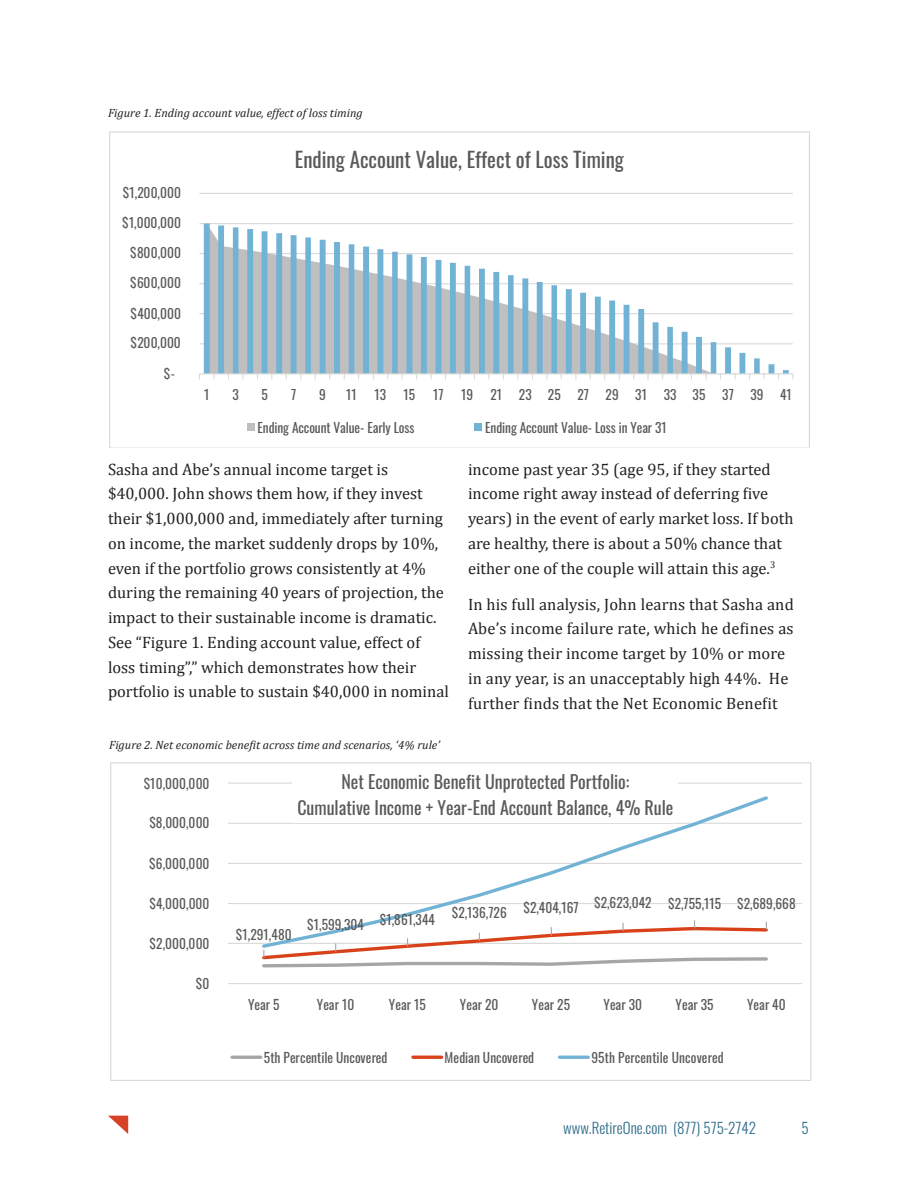
<style>
.page{position:relative;width:918px;height:1188px;background:#fff}
.page>*{position:absolute;margin:0;border:0;box-sizing:border-box;transform-origin:0 0}
.t1{font:20.85px "Oswald";color:#595959}
.t2{font:18px/26.4px "Oswald";color:#595959;text-align:center}
.t3{font:16.5px/24.8px "Cambria";color:#231f20}
.t4{font:300 15px "Oswald";color:#316d89}
.t5{font:13.35px "Oswald";letter-spacing:.005em;color:#595959}
.t6{font:italic 12px "Cambria";color:#231f20}
</style>
<div class="page">
<svg style="left:108px;top:1115px;width:21px;height:19px"></svg>
<svg style="left:109px;top:131px;width:701px;height:316px"></svg>
<hr style="left:228px;top:943px;width:574px;height:1px;background:#d9d9d9">
<hr style="left:228px;top:903px;width:574px;height:1px;background:#d9d9d9">
<hr style="left:228px;top:863px;width:574px;height:1px;background:#d9d9d9">
<hr style="left:228px;top:823px;width:574px;height:1px;background:#d9d9d9">
<hr style="left:228px;top:783px;width:574px;height:1px;background:#d9d9d9">
<hr style="left:228px;top:983px;width:574px;height:1px;background:#d9d9d9">
<svg style="left:260px;top:796px;width:511px;height:124px"></svg>
<svg style="left:262px;top:920px;width:506px;height:48px"></svg>
<div style="left:293px;top:765px;width:385px;height:57px;background:#fff"></div>
<hr style="left:232px;top:1056px;width:29px;height:3px;background:#a6a6a6">
<hr style="left:413px;top:1056px;width:29px;height:3px;background:#d8411a">
<hr style="left:560px;top:1056px;width:28px;height:3px;background:#71b2d5">
<p class="t6" style="left:108px;top:106px;width:256px">Figure 1. Ending account value, effect of loss timing</p>
<p class="t5" style="left:123px;top:181px;width:60px">$1,200,000</p>
<p class="t5" style="left:122px;top:211px;width:60px">$1,000,000</p>
<p class="t5" style="left:130px;top:241px;width:52px">$800,000</p>
<p class="t5" style="left:130px;top:271px;width:52px">$600,000</p>
<p class="t5" style="left:130px;top:301px;width:52px">$400,000</p>
<p class="t5" style="left:131px;top:331px;width:52px">$200,000</p>
<p class="t5" style="left:164px;top:361px;width:13px">$-</p>
<p class="t1" style="left:295px;top:141px;width:331px">Ending Account Value, Effect of Loss Timing</p>
<p class="t5" style="left:204px;top:383px;width:7px">1</p>
<p class="t5" style="left:232px;top:383px;width:8px">3</p>
<p class="t5" style="left:261px;top:383px;width:8px">5</p>
<p class="t5" style="left:291px;top:383px;width:7px">7</p>
<p class="t5" style="left:319px;top:383px;width:8px">9</p>
<p class="t5" style="left:346px;top:383px;width:12px">11</p>
<p class="t5" style="left:375px;top:383px;width:13px">13</p>
<p class="t5" style="left:404px;top:383px;width:13px">15</p>
<p class="t5" style="left:433px;top:383px;width:12px">17</p>
<p class="t5" style="left:461px;top:383px;width:13px">19</p>
<p class="t5" style="left:490px;top:383px;width:72px">21 23 25</p>
<p class="t5" style="left:577px;top:383px;width:130px">27 29 31 33 35</p>
<p class="t5" style="left:722px;top:383px;width:71px">37 39 41</p>
<p class="t5" style="left:258px;top:416px;width:158px">Ending Account Value- Early Loss</p>
<p class="t5" style="left:485px;top:416px;width:183px">Ending Account Value- Loss in Year 31</p>
<p class="t3" style="left:108px;top:457px;width:342px">Sasha and Abe’s annual income target is $40,000. John shows them how, if they invest their $1,000,000 and, immediately after turning on income, the market suddenly drops by 10%, even if the portfolio grows consistently at 4% during the remaining 40 years of projection, the impact to their sustainable income is dramatic.<br>See “Figure 1. Ending account value, effect of loss timing”,” which demonstrates how their portfolio is unable to sustain $40,000 in nominal</p>
<p class="t3" style="left:468px;top:457px;width:327px">income past year 35 (age 95, if they started income right away instead of deferring five years) in the event of early market loss. If both are healthy, there is about a 50% chance that either one of the couple will attain this age.<sup>3</sup></p>
<p class="t3" style="left:468px;top:592px;width:327px">In his full analysis, John learns that Sasha and Abe’s income failure rate, which he defines as missing their income target by 10% or more in any year, is an unacceptably high 44%. He further finds that the Net Economic Benefit</p>
<p class="t6" style="left:109px;top:737px;width:332px">Figure 2. Net economic benefit across time and scenarios, ‘4% rule’</p>
<p class="t5" style="left:144px;top:771px;width:67px">$10,000,000</p>
<p class="t5" style="left:149px;top:811px;width:62px">$8,000,000</p>
<p class="t5" style="left:149px;top:851px;width:62px">$6,000,000</p>
<p class="t5" style="left:150px;top:891px;width:61px">$4,000,000</p>
<p class="t5" style="left:150px;top:932px;width:61px">$2,000,000</p>
<p class="t5" style="left:196px;top:972px;width:15px">$0</p>
<p class="t2" style="left:297px;top:766px;width:378px">Net Economic Benefit Unprotected Portfolio:<br>Cumulative Income + Year-End Account Balance, 4% Rule</p>
<p class="t5" style="left:236px;top:923px;width:57px">$1,291,480</p>
<p class="t5" style="left:307px;top:910px;width:129px">$1,599,304 $1,861,344</p>
<p class="t5" style="left:452px;top:892px;width:345px">$2,136,726 $2,404,167 $2,623,042 $2,755,115 $2,689,668</p>
<p class="t5" style="left:248px;top:993px;width:33px">Year 5</p>
<p class="t5" style="left:317px;top:993px;width:39px">Year 10</p>
<p class="t5" style="left:389px;top:993px;width:39px">Year 15</p>
<p class="t5" style="left:460px;top:993px;width:40px">Year 20</p>
<p class="t5" style="left:532px;top:993px;width:40px">Year 25</p>
<p class="t5" style="left:604px;top:993px;width:40px">Year 30</p>
<p class="t5" style="left:676px;top:993px;width:40px">Year 35</p>
<p class="t5" style="left:747px;top:993px;width:40px">Year 40</p>
<p class="t5" style="left:264px;top:1045px;width:125px">5th Percentile Uncovered</p>
<p class="t5" style="left:445px;top:1045px;width:91px">Median Uncovered</p>
<p class="t5" style="left:591px;top:1045px;width:134px">95th Percentile Uncovered</p>
<p class="t4" style="left:563px;top:1114px;width:194px">www.RetireOne.com (877) 575-2742</p>
<p class="t4" style="left:801px;top:1114px;width:9px">5</p>
</div>
